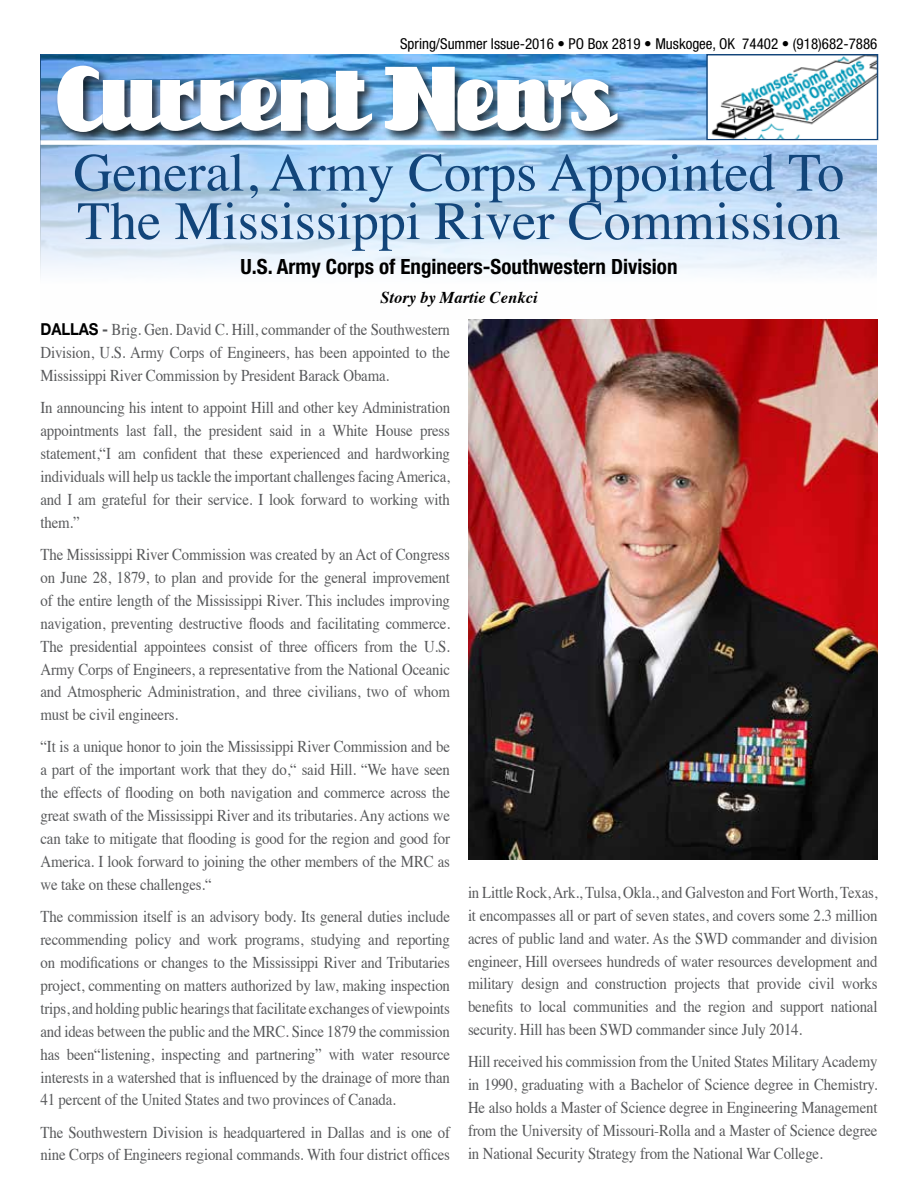
<style>
.page{position:relative;width:918px;height:1188px;background:#fff}
.page>*{position:absolute;margin:0;border:0;box-sizing:border-box;transform-origin:0 0}
.t1{font:83.85px "Unicorn";color:#fff}
.t2{font:54px/48.4px "Times";color:#12457a}
.t3{font:700 condensed 21px "Helvetica Neue LT Std";color:#000}
.t4{font:16.5px/23px "Times";letter-spacing:-.01em;color:#58595b;text-align:justify;scale:.9 1}
.t5{font:condensed 15px "Helvetica Neue LT Std";color:#000}
.s1{font-weight:700;font-style:italic;color:#000}
.s2{font-family:"Helvetica Neue LT Std";font-weight:700;color:#000}
.s3{font-family:"Helvetica Neue LT Std";font-weight:700}
</style>
<div class="page">
<img style="left:41px;top:54px;width:836px;height:266px">
<img style="left:468px;top:320px;width:410px;height:540px">
<div style="left:54px;top:63px;width:576px;height:81px;background:#000;opacity:.75"></div>
<img style="left:708px;top:56px;width:168px;height:82px">
<div style="left:706px;top:54px;width:172px;height:86px;border:1px solid #12457a"></div>
<div style="left:40px;top:140px;width:838px;height:5px;background:#fff"></div>
<p class="t5" style="left:400px;top:35px;width:479px">Spring/Summer Issue-2016 • PO Box 2819 • Muskogee, OK 74402 • (918)682-7886</p>
<h1 class="t1" style="left:57px;top:52px;width:559px">Current News</h1>
<h2 class="t2" style="left:74px;top:144px;width:772px">General, Army Corps Appointed To<br>The Mississippi River Commission</h2>
<p class="t3" style="left:240px;top:254px;width:439px">U.S. Army Corps of Engineers-Southwestern Division</p>
<p class="t4" style="left:40px;top:280px;width:554px;line-height:32.1px;text-indent:340px"><span class="s1">Story by Martie Cenkci<br></span><span class="s2">DALLAS</span> <span class="s3">-</span> Brig. Gen. David C. Hill, commander of the Southwestern</p>
<p class="t4" style="left:40px;top:340px;width:457px">Division, U.S. Army Corps of Engineers, has been appointed to the<br>Mississippi River Commission by President Barack Obama.</p>
<p class="t4" style="left:40px;top:395px;width:457px">In announcing his intent to appoint Hill and other key Administration appointments last fall, the president said in a White House press statement,“I am confident that these experienced and hardworking individuals will help us tackle the important challenges facing America, and I am grateful for their service. I look forward to working with them.”</p>
<p class="t4" style="left:40px;top:542px;width:457px">The Mississippi River Commission was created by an Act of Congress on June 28, 1879, to plan and provide for the general improvement of the entire length of the Mississippi River. This includes improving navigation, preventing destructive floods and facilitating commerce.<br>The presidential appointees consist of three officers from the U.S.<br>Army Corps of Engineers, a representative from the National Oceanic and Atmospheric Administration, and three civilians, two of whom must be civil engineers.</p>
<p class="t4" style="left:40px;top:734px;width:457px">“It is a unique honor to join the Mississippi River Commission and be a part of the important work that they do,“ said Hill. “We have seen the effects of flooding on both navigation and commerce across the great swath of the Mississippi River and its tributaries. Any actions we can take to mitigate that flooding is good for the region and good for America. I look forward to joining the other members of the MRC as we take on these challenges.“</p>
<p class="t4" style="left:40px;top:904px;width:457px">The commission itself is an advisory body. Its general duties include recommending policy and work programs, studying and reporting on modifications or changes to the Mississippi River and Tributaries project, commenting on matters authorized by law, making inspection trips, and holding public hearings that facilitate exchanges of viewpoints and ideas between the public and the MRC. Since 1879 the commission has been“listening, inspecting and partnering” with water resource interests in a watershed that is influenced by the drainage of more than 41 percent of the United States and two provinces of Canada.</p>
<p class="t4" style="left:40px;top:1119px;width:457px">The Southwestern Division is headquartered in Dallas and is one of nine Corps of Engineers regional commands. With four district offices</p>
<p class="t4" style="left:468px;top:879px;width:457px">in Little Rock, Ark., Tulsa, Okla., and Galveston and Fort Worth, Texas, it encompasses all or part of seven states, and covers some 2.3 million acres of public land and water. As the SWD commander and division engineer, Hill oversees hundreds of water resources development and military design and construction projects that provide civil works benefits to local communities and the region and support national security. Hill has been SWD commander since July 2014.</p>
<p class="t4" style="left:468px;top:1049px;width:457px">Hill received his commission from the United States Military Academy in 1990, graduating with a Bachelor of Science degree in Chemistry.<br>He also holds a Master of Science degree in Engineering Management from the University of Missouri-Rolla and a Master of Science degree in National Security Strategy from the National War College.</p>
</div>
